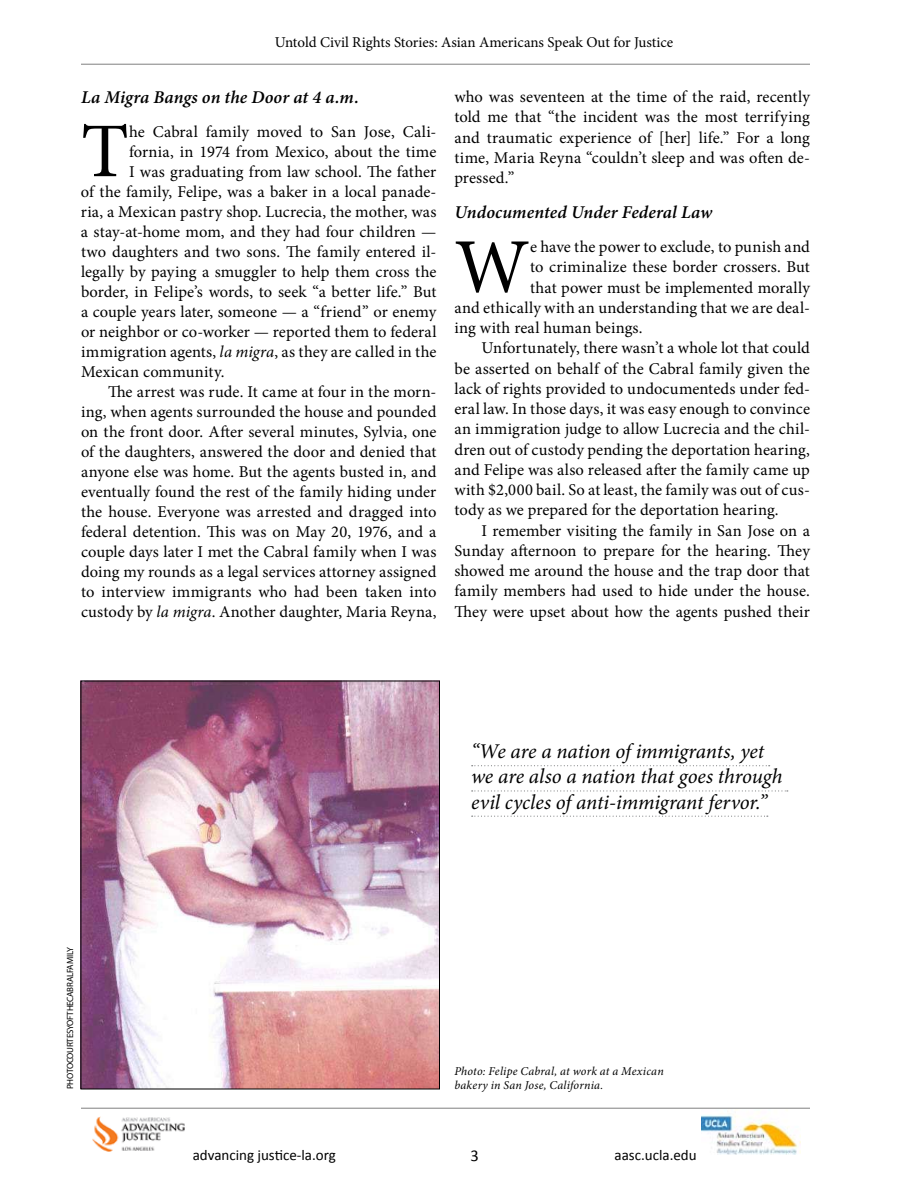
<style>
.page{position:relative;width:918px;height:1188px;background:#fff}
.page>*{position:absolute;margin:0;border:0;box-sizing:border-box;transform-origin:0 0}
.t1{font:77.4px "Minion Pro";color:#000}
.t2{font:italic 21px/25.2px "Minion Pro";letter-spacing:-.005em;color:#000}
.t3{font:italic 600 18px "Minion Pro";letter-spacing:.005em;color:#000}
.t4{font:16.5px/20.2px "Minion Pro";letter-spacing:.005em;color:#000;text-align:justify}
.t5{font:16.5px "Calibri";color:#000}
.t6{font:15px "Minion Pro";color:#000}
.t7{font:15px "Calibri";color:#000}
.t8{font:italic 12px "Minion Pro";letter-spacing:.015em;color:#000}
.t9{font:9px "Myriad Pro";letter-spacing:-.03em;color:#000}
.s1{font-style:italic}
</style>
<div class="page">
<svg style="left:472px;top:765px;width:298px;height:1px"></svg>
<svg style="left:472px;top:790px;width:316px;height:1px"></svg>
<svg style="left:472px;top:816px;width:296px;height:1px"></svg>
<img style="left:81px;top:680px;width:359px;height:407px">
<div style="left:81px;top:681px;width:359px;height:408px;border:1px solid #000"></div>
<hr style="left:81px;top:1108px;width:729px;height:1px;background:#000">
<img style="left:701px;top:1109px;width:99px;height:46px">
<img style="left:92px;top:1116px;width:93px;height:36px">
<hr style="left:81px;top:64px;width:729px;height:1px;background:#000">
<p class="t6" style="left:275px;top:32px;width:400px">Untold Civil Rights Stories: Asian Americans Speak Out for Justice</p>
<p class="t3" style="left:81px;top:85px;width:279px">La Migra Bangs on the Door at 4 a.m.</p>
<h1 class="t1" style="left:81px;top:100px;width:49px">T</h1>
<p class="t4" style="left:129px;top:121px;width:309px">he Cabral family moved to San Jose, Cali-</p>
<p class="t4" style="left:129px;top:141px;width:309px">fornia, in 1974 from Mexico, about the time</p>
<p class="t4" style="left:129px;top:161px;width:309px">I was graduating from law school. The father</p>
<p class="t4" style="left:81px;top:181px;width:357px">of the family, Felipe, was a baker in a local panade-</p>
<p class="t4" style="left:81px;top:201px;width:357px">ria, a Mexican pastry shop. Lucrecia, the mother, was</p>
<p class="t4" style="left:81px;top:221px;width:357px">a stay-at-home mom, and they had four children —</p>
<p class="t4" style="left:81px;top:241px;width:357px">two daughters and two sons. The family entered il-</p>
<p class="t4" style="left:81px;top:261px;width:357px">legally by paying a smuggler to help them cross the</p>
<p class="t4" style="left:81px;top:281px;width:357px">border, in Felipe’s words, to seek “a better life.” But</p>
<p class="t4" style="left:81px;top:301px;width:357px">a couple years later, someone — a “friend” or enemy</p>
<p class="t4" style="left:81px;top:321px;width:357px">or neighbor or co-worker — reported them to federal</p>
<p class="t4" style="left:81px;top:341px;width:357px">immigration agents, <span class="s1">la migra</span>, as they are called in the</p>
<p class="t4" style="left:81px;top:361px;width:145px">Mexican community.</p>
<p class="t4" style="left:108px;top:381px;width:330px">The arrest was rude. It came at four in the morn-</p>
<p class="t4" style="left:81px;top:401px;width:357px">ing, when agents surrounded the house and pounded</p>
<p class="t4" style="left:81px;top:421px;width:357px">on the front door. After several minutes, Sylvia, one</p>
<p class="t4" style="left:81px;top:441px;width:357px">of the daughters, answered the door and denied that</p>
<p class="t4" style="left:81px;top:461px;width:357px">anyone else was home. But the agents busted in, and</p>
<p class="t4" style="left:81px;top:481px;width:357px">eventually found the rest of the family hiding under</p>
<p class="t4" style="left:81px;top:501px;width:357px">the house. Everyone was arrested and dragged into</p>
<p class="t4" style="left:81px;top:521px;width:357px">federal detention. This was on May 20, 1976, and a</p>
<p class="t4" style="left:81px;top:541px;width:357px">couple days later I met the Cabral family when I was</p>
<p class="t4" style="left:81px;top:561px;width:357px">doing my rounds as a legal services attorney assigned</p>
<p class="t4" style="left:81px;top:581px;width:357px">to interview immigrants who had been taken into</p>
<p class="t4" style="left:81px;top:601px;width:357px">custody by <span class="s1">la migra</span>. Another daughter, Maria Reyna,</p>
<p class="t4" style="left:455px;top:87px;width:357px">who was seventeen at the time of the raid, recently told me that “the incident was the most terrifying and traumatic experience of [her] life.” For a long time, Maria Reyna “couldn’t sleep and was often de&shy;pressed.”</p>
<p class="t3" style="left:454px;top:200px;width:259px">Undocumented Under Federal Law</p>
<h1 class="t1" style="left:454px;top:215px;width:77px">W</h1>
<p class="t4" style="left:530px;top:237px;width:281px">e have the power to exclude, to punish and</p>
<p class="t4" style="left:530px;top:257px;width:281px">to criminalize these border crossers. But</p>
<p class="t4" style="left:530px;top:277px;width:281px">that power must be implemented morally</p>
<p class="t4" style="left:454px;top:298px;width:357px">and ethically with an understanding that we are deal-</p>
<p class="t4" style="left:454px;top:318px;width:190px">ing with real human beings.</p>
<p class="t4" style="left:481px;top:338px;width:330px">Unfortunately, there wasn’t a whole lot that could</p>
<p class="t4" style="left:454px;top:358px;width:357px">be asserted on behalf of the Cabral family given the</p>
<p class="t4" style="left:454px;top:379px;width:357px">lack of rights provided to undocumenteds under fed-</p>
<p class="t4" style="left:454px;top:399px;width:357px">eral law. In those days, it was easy enough to convince</p>
<p class="t4" style="left:454px;top:419px;width:357px">an immigration judge to allow Lucrecia and the chil-</p>
<p class="t4" style="left:454px;top:439px;width:357px">dren out of custody pending the deportation hearing,</p>
<p class="t4" style="left:454px;top:460px;width:357px">and Felipe was also released after the family came up</p>
<p class="t4" style="left:454px;top:480px;width:357px">with $2,000 bail. So at least, the family was out of cus-</p>
<p class="t4" style="left:454px;top:500px;width:326px">tody as we prepared for the deportation hearing.</p>
<p class="t4" style="left:481px;top:520px;width:330px">I remember visiting the family in San Jose on a</p>
<p class="t4" style="left:454px;top:541px;width:357px">Sunday afternoon to prepare for the hearing. They</p>
<p class="t4" style="left:454px;top:561px;width:357px">showed me around the house and the trap door that</p>
<p class="t4" style="left:454px;top:581px;width:357px">family members had used to hide under the house.</p>
<p class="t4" style="left:454px;top:601px;width:357px">They were upset about how the agents pushed their</p>
<p class="t2" style="left:471px;top:739px;width:313px">“We are a nation of immigrants, yet we are also a nation that goes through evil cycles of anti-immigrant fervor.”</p>
<p class="t9" style="left:65px;top:1089px;width:144px;rotate:-90deg">PHOTO COURTESY OF THE CABRAL FAMILY</p>
<p class="t8" style="left:455px;top:1063px;width:211px">Photo: Felipe Cabral, at work at a Mexican</p>
<p class="t8" style="left:455px;top:1077px;width:150px">bakery in San Jose, California.</p>
<p class="t7" style="left:193px;top:1145px;width:145px">advancing justice-la.org</p>
<p class="t5" style="left:471px;top:1145px;width:10px">3</p>
<p class="t7" style="left:615px;top:1145px;width:84px">aasc.ucla.edu</p>
</div>
